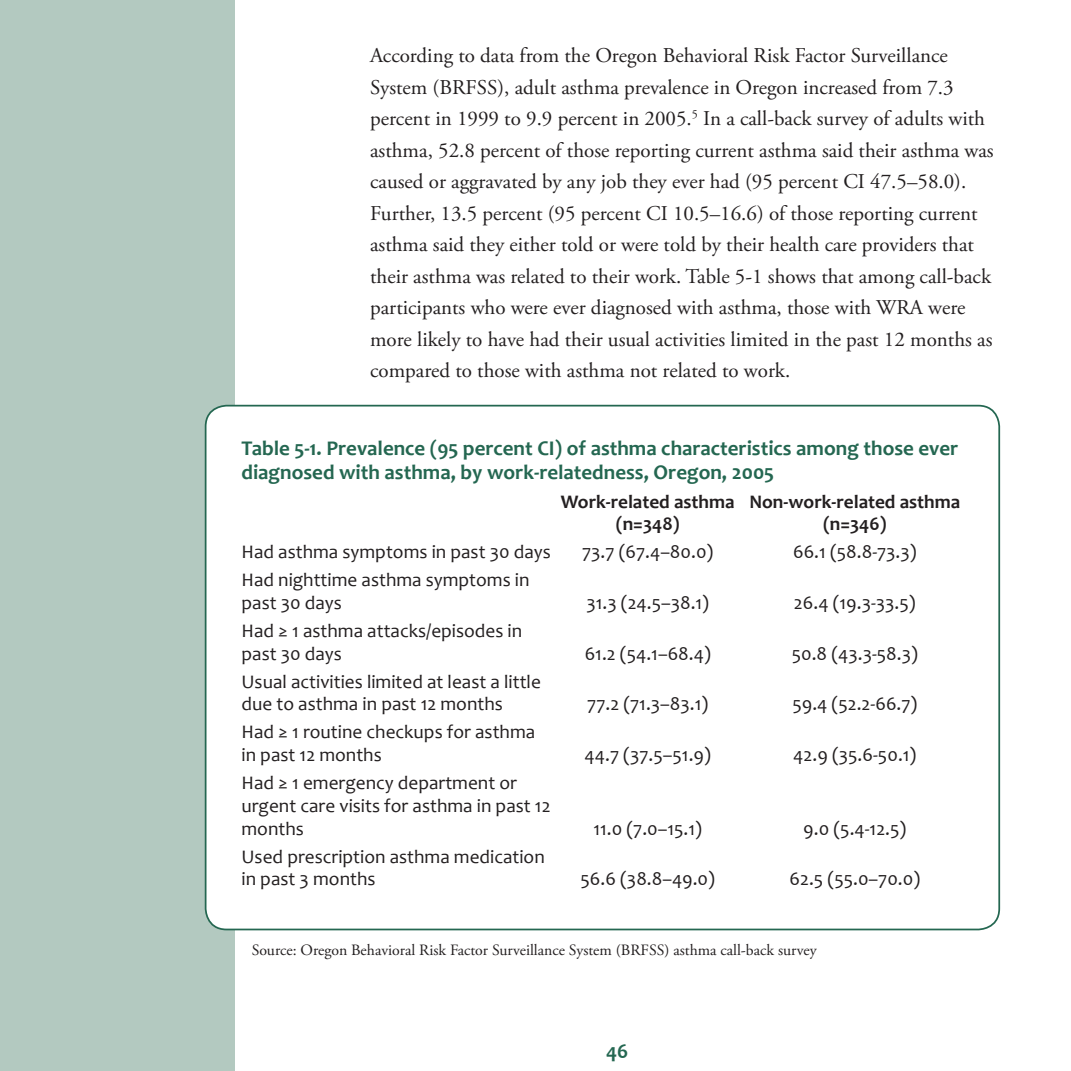
<style>
.page{position:relative;width:1071px;height:1071px;background:#fff}
.page>*{position:absolute;margin:0;border:0;box-sizing:border-box;transform-origin:0 0}
.t1{font:21px/31.5px "Adobe Garamond Pro";color:#231f20}
.t2{font:700 21px/24.5px "Candara";color:#246751}
.t3{font:19.25px/22.8px "Candara";color:#231f20}
.t4{font:700 19.25px/22.8px "Candara";color:#231f20;text-align:center}
.t5{font:15.75px "Adobe Garamond Pro";color:#231f20}
</style>
<div class="page">
<div style="left:0;top:0;width:234px;height:1071px;background:#b3c9c0"></div>
<div style="left:206px;top:406px;width:793px;height:523px;background:#fff;border-radius:21px"></div>
<p class="t1" style="left:370px;top:41px;width:625px">According to data from the Oregon Behavioral Risk Factor Surveillance System (BRFSS), adult asthma prevalence in Oregon increased from 7.3 percent in 1999 to 9.9 percent in 2005.<sup>5</sup> In a call-back survey of adults with asthma, 52.8 percent of those reporting current asthma said their asthma was caused or aggravated by any job they ever had (95 percent CI 47.5–58.0).<br>Further, 13.5 percent (95 percent CI 10.5–16.6) of those reporting current asthma said they either told or were told by their health care providers that their asthma was related to their work. Table 5-1 shows that among call-back participants who were ever diagnosed with asthma, those with WRA were more likely to have had their usual activities limited in the past 12 months as compared to those with asthma not related to work.</p>
<p class="t2" style="left:242px;top:435px;width:718px">Table 5-1. Prevalence (95 percent CI) of asthma characteristics among those ever diagnosed with asthma, by work-relatedness, Oregon, 2005</p>
<p class="t4" style="left:561px;top:490px;width:175px">Work-related asthma (n=348)</p>
<p class="t4" style="left:749px;top:490px;width:212px">Non-work-related asthma (n=346)</p>
<p class="t3" style="left:242px;top:541px;width:311px">Had asthma symptoms in past 30 days</p>
<p class="t3" style="left:582px;top:541px;width:133px">73.7 (67.4–80.0)</p>
<p class="t3" style="left:793px;top:541px;width:125px">66.1 (58.8-73.3)</p>
<p class="t3" style="left:242px;top:569px;width:290px">Had nighttime asthma symptoms in past 30 days</p>
<p class="t3" style="left:586px;top:591px;width:124px">31.3 (24.5–38.1)</p>
<p class="t3" style="left:794px;top:591px;width:123px">26.4 (19.3-33.5)</p>
<p class="t3" style="left:242px;top:619px;width:282px">Had ≥ 1 asthma attacks/episodes in past 30 days</p>
<p class="t3" style="left:242px;top:670px;width:301px">Usual activities limited at least a little due to asthma in past 12 months</p>
<p class="t3" style="left:242px;top:721px;width:295px">Had ≥ 1 routine checkups for asthma in past 12 months</p>
<p class="t3" style="left:242px;top:772px;width:311px">Had ≥ 1 emergency department or urgent care visits for asthma in past 12 months</p>
<p class="t3" style="left:242px;top:845px;width:305px">Used prescription asthma medication in past 3 months</p>
<p class="t3" style="left:585px;top:642px;width:128px">61.2 (54.1–68.4)</p>
<p class="t3" style="left:792px;top:642px;width:128px">50.8 (43.3-58.3)</p>
<p class="t3" style="left:587px;top:693px;width:122px">77.2 (71.3–83.1)</p>
<p class="t3" style="left:792px;top:693px;width:127px">59.4 (52.2-66.7)</p>
<p class="t3" style="left:585px;top:744px;width:128px">44.7 (37.5–51.9)</p>
<p class="t3" style="left:793px;top:744px;width:125px">42.9 (35.6-50.1)</p>
<p class="t3" style="left:593px;top:817px;width:110px">11.0 (7.0–15.1)</p>
<p class="t3" style="left:803px;top:817px;width:105px">9.0 (5.4-12.5)</p>
<p class="t3" style="left:580px;top:868px;width:136px">56.6 (38.8–49.0)</p>
<p class="t3" style="left:790px;top:868px;width:132px">62.5 (55.0–70.0)</p>
<p class="t5" style="left:252px;top:940px;width:566px">Source: Oregon Behavioral Risk Factor Surveillance System (BRFSS) asthma call-back survey</p>
<p class="t2" style="left:606px;top:1039px;width:24px">46</p>
</div>
